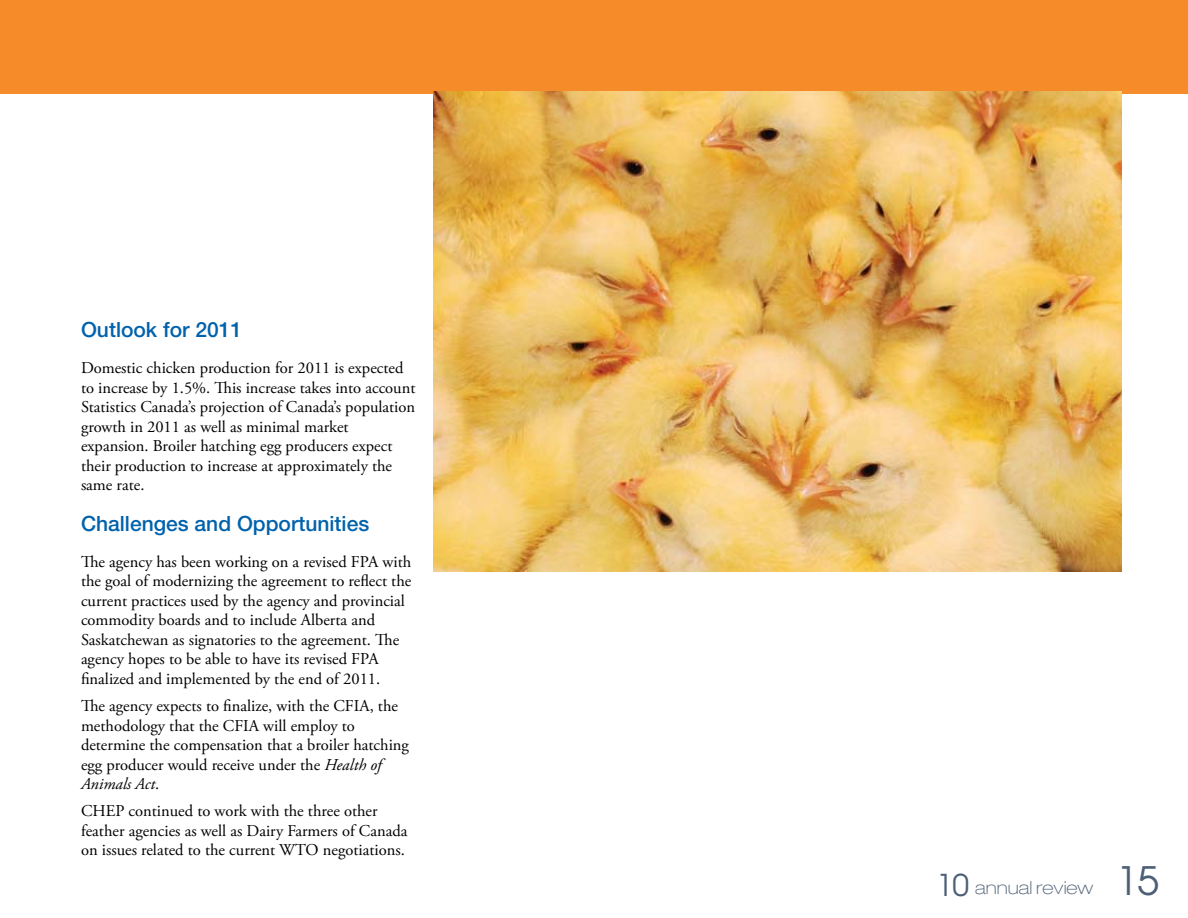
<style>
.page{position:relative;width:1188px;height:918px;background:#fff}
.page>*{position:absolute;margin:0;border:0;box-sizing:border-box;transform-origin:0 0}
.t1{font:500 21px "Helvetica Neue";color:#0062ac}
.t2{font:100 expanded 18px "Helvetica Neue";color:#4d5f77}
.t3{font:16.5px/19.5px "Adobe Garamond Pro";color:#000}
.s1{font-style:italic}
.s2{font-family:"Strogij";font-weight:400;font-stretch:normal;font-size:30px}
.s3{font-family:"Strogij";font-weight:400;font-stretch:normal;font-size:39px}
</style>
<div class="page">
<div style="left:0;top:0;width:1188px;height:93px;background:#f68c29"></div>
<img style="left:434px;top:92px;width:688px;height:480px">
<p class="t1" style="left:81px;top:317px;width:163px">Outlook for 2011</p>
<p class="t3" style="left:81px;top:359px;width:336px">Domestic chicken production for 2011 is expected to increase by 1.5%. This increase takes into account Statistics Canada’s projection of Canada’s population growth in 2011 as well as minimal market expansion. Broiler hatching egg producers expect their production to increase at approximately the same rate.</p>
<p class="t1" style="left:81px;top:511px;width:290px">Challenges and Opportunities</p>
<p class="t3" style="left:81px;top:552px;width:332px">The agency has been working on a revised FPA with the goal of modernizing the agreement to reflect the current practices used by the agency and provincial commodity boards and to include Alberta and Saskatchewan as signatories to the agreement. The agency hopes to be able to have its revised FPA finalized and implemented by the end of 2011.</p>
<p class="t3" style="left:81px;top:697px;width:329px">The agency expects to finalize, with the CFIA, the methodology that the CFIA will employ to determine the compensation that a broiler hatching egg producer would receive under the <span class="s1">Health of Animals Act</span>.</p>
<p class="t3" style="left:81px;top:802px;width:328px">CHEP continued to work with the three other feather agencies as well as Dairy Farmers of Canada on issues related to the current WTO negotiations.</p>
<p class="t2" style="left:936px;top:877px;width:225px"><span class="s2">10</span> annual review <span class="s3">15</span></p>
</div>
